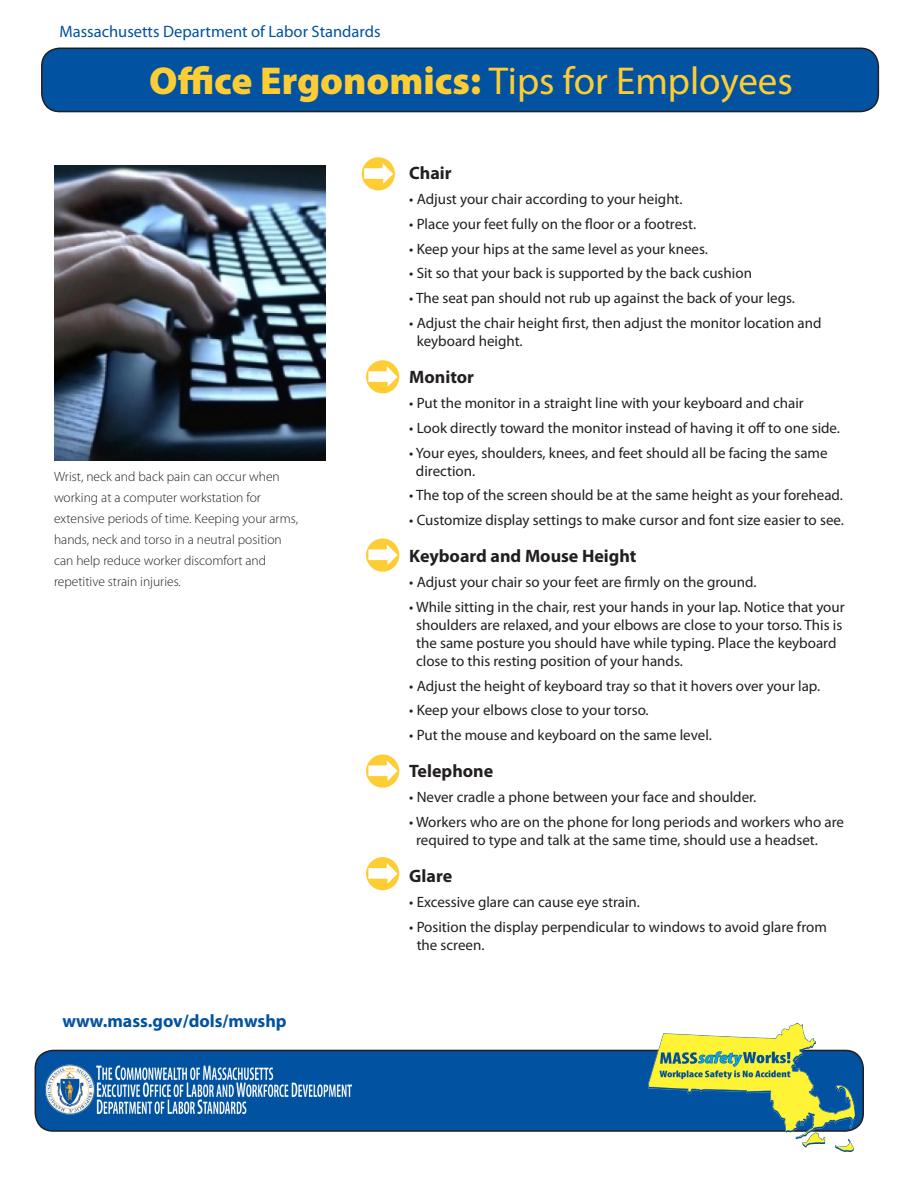
<style>
.page{position:relative;width:918px;height:1188px;background:#fff}
.page>*{position:absolute;margin:0;border:0;box-sizing:border-box;transform-origin:0 0}
.t1{font:900 39px "Myriad Pro";color:#fecd33}
.t2{font:700 18px "Myriad Pro";color:#231f20}
.t3{font:700 18px "Myriad";color:#0152a1}
.t4{font:16.5px "Myriad Pro";color:#0152a1}
.t5{font:15px/18px "Myriad Pro";color:#231f20}
.t6{font:300 13.5px "Myriad Pro";color:#231f20}
.s1{font-weight:400}
</style>
<div class="page">
<div style="left:35px;top:1050px;width:828px;height:81px;background:#0152a1;border-radius:18px"></div>
<div style="left:35px;top:1050px;width:829px;height:82px;border:2px solid #231f20;border-radius:18px"></div>
<div style="left:42px;top:48px;width:836px;height:64px;background:#0152a1;border-radius:18px"></div>
<div style="left:41px;top:48px;width:838px;height:64px;border:2px solid #231f20;border-radius:18px"></div>
<img style="left:54px;top:165px;width:271px;height:295px">
<img style="left:648px;top:1024px;width:206px;height:128px">
<img style="left:46px;top:1064px;width:305px;height:51px">
<div style="left:362px;top:157px;width:33px;height:33px;background:#fecd33;border-radius:50%"></div>
<svg style="left:364px;top:163px;width:29px;height:21px"></svg>
<div style="left:366px;top:360px;width:33px;height:33px;background:#fecd33;border-radius:50%"></div>
<svg style="left:368px;top:366px;width:30px;height:21px"></svg>
<div style="left:366px;top:538px;width:33px;height:34px;background:#fecd33;border-radius:50%"></div>
<svg style="left:368px;top:544px;width:30px;height:21px"></svg>
<div style="left:366px;top:754px;width:33px;height:34px;background:#fecd33;border-radius:50%"></div>
<svg style="left:368px;top:760px;width:30px;height:21px"></svg>
<div style="left:366px;top:857px;width:33px;height:33px;background:#fecd33;border-radius:50%"></div>
<svg style="left:368px;top:863px;width:30px;height:21px"></svg>
<p class="t4" style="left:59px;top:21px;width:323px">Massachusetts Department of Labor Standards</p>
<p class="t1" style="left:149px;top:59px;width:645px">Office Ergonomics: <span class="s1">Tips for Employees</span></p>
<p class="t6" style="left:54px;top:469px;width:227px">Wrist, neck and back pain can occur when</p>
<p class="t6" style="left:54px;top:490px;width:208px">working at a computer workstation for</p>
<p class="t6" style="left:54px;top:511px;width:246px">extensive periods of time. Keeping your arms,</p>
<p class="t6" style="left:54px;top:532px;width:229px">hands, neck and torso in a neutral position</p>
<p class="t6" style="left:54px;top:553px;width:214px">can help reduce worker discomfort and</p>
<p class="t6" style="left:54px;top:574px;width:129px">repetitive strain injuries.</p>
<p class="t3" style="left:63px;top:1011px;width:226px">www.mass.gov/dols/mwshp</p>
<p class="t2" style="left:409px;top:162px;width:44px">Chair</p>
<p class="t5" style="left:409px;top:190px;width:275px">• Adjust your chair according to your height.</p>
<p class="t5" style="left:409px;top:215px;width:288px">• Place your feet fully on the floor or a footrest.</p>
<p class="t5" style="left:409px;top:239px;width:300px">• Keep your hips at the same level as your knees.</p>
<p class="t5" style="left:409px;top:264px;width:344px">• Sit so that your back is supported by the back cushion</p>
<p class="t5" style="left:409px;top:289px;width:387px">• The seat pan should not rub up against the back of your legs.</p>
<p class="t5" style="left:417px;top:314px;width:407px;text-indent:-7px">• Adjust the chair height first, then adjust the monitor location and keyboard height.</p>
<p class="t2" style="left:409px;top:365px;width:66px">Monitor</p>
<p class="t5" style="left:409px;top:394px;width:396px">• Put the monitor in a straight line with your keyboard and chair</p>
<p class="t5" style="left:409px;top:418px;width:432px">• Look directly toward the monitor instead of having it off to one side.</p>
<p class="t5" style="left:416px;top:443px;width:413px;text-indent:-7px">• Your eyes, shoulders, knees, and feet should all be facing the same direction.</p>
<p class="t5" style="left:409px;top:486px;width:435px">• The top of the screen should be at the same height as your forehead.</p>
<p class="t5" style="left:409px;top:511px;width:436px">• Customize display settings to make cursor and font size easier to see.</p>
<p class="t2" style="left:409px;top:545px;width:229px">Keyboard and Mouse Height</p>
<p class="t5" style="left:409px;top:573px;width:349px">• Adjust your chair so your feet are firmly on the ground.</p>
<p class="t5" style="left:416px;top:598px;width:430px;text-indent:-7px">• While sitting in the chair, rest your hands in your lap. Notice that your shoulders are relaxed, and your elbows are close to your torso. This is the same posture you should have while typing. Place the keyboard close to this resting position of your hands.</p>
<p class="t5" style="left:409px;top:676px;width:412px">• Adjust the height of keyboard tray so that it hovers over your lap.</p>
<p class="t5" style="left:409px;top:701px;width:241px">• Keep your elbows close to your torso.</p>
<p class="t5" style="left:409px;top:726px;width:304px">• Put the mouse and keyboard on the same level.</p>
<p class="t2" style="left:409px;top:760px;width:86px">Telephone</p>
<p class="t5" style="left:409px;top:788px;width:349px">• Never cradle a phone between your face and shoulder.</p>
<p class="t5" style="left:416px;top:813px;width:429px;text-indent:-7px">• Workers who are on the phone for long periods and workers who are required to type and talk at the same time, should use a headset.</p>
<p class="t2" style="left:409px;top:864px;width:44px">Glare</p>
<p class="t5" style="left:409px;top:893px;width:232px">• Excessive glare can cause eye strain.</p>
<p class="t5" style="left:417px;top:918px;width:412px;text-indent:-7px">• Position the display perpendicular to windows to avoid glare from the screen.</p>
</div>
